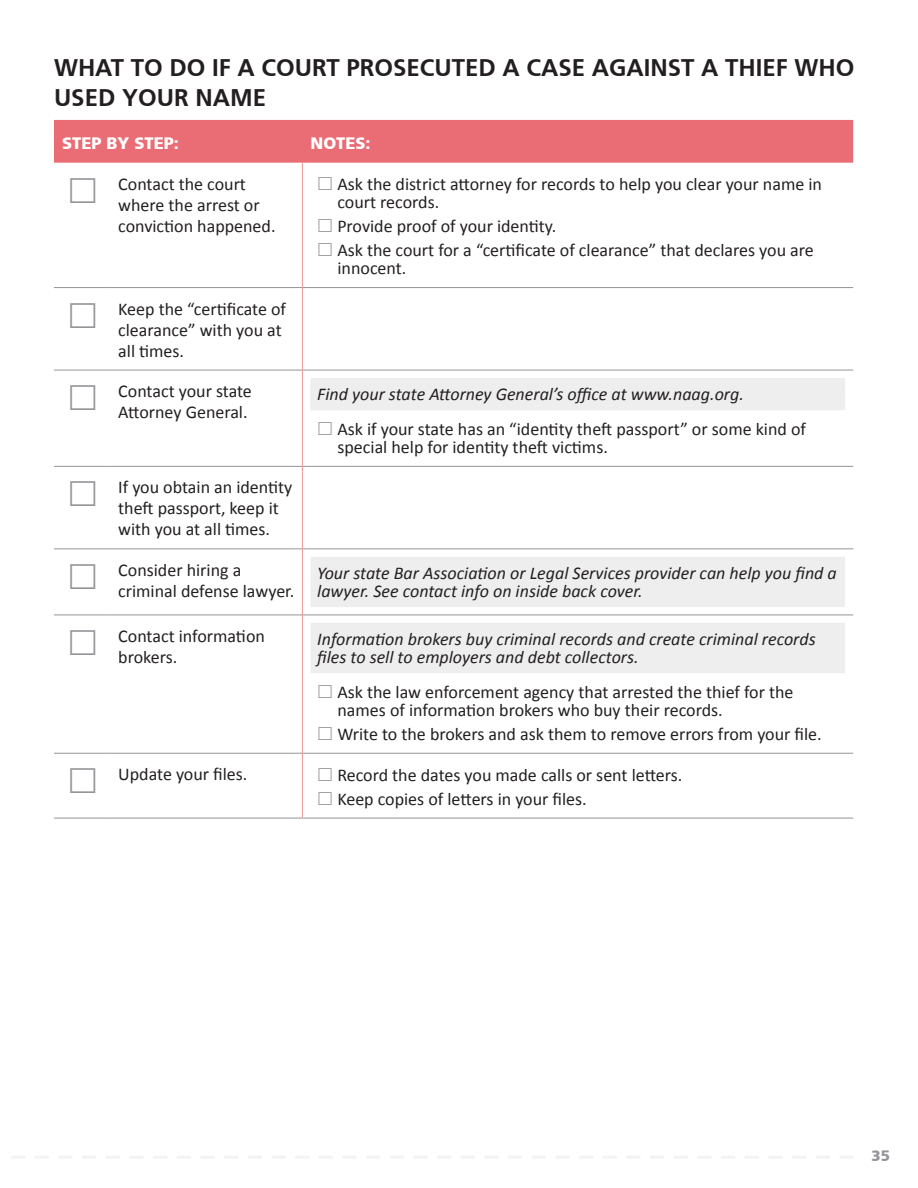
<style>
.page{position:relative;width:918px;height:1188px;background:#fff}
.page>*{position:absolute;margin:0;border:0;box-sizing:border-box;transform-origin:0 0}
.t1{font:700 24px/30px "Frutiger";color:#231f20}
.t2{font:18px/21px "Calibri";color:#231f20}
.t3{font:italic 18px/18px "Calibri";color:#231f20}
.t4{font:16.5px "Frutiger B Lack";color:#fff}
.t5{font:15px "Frutiger B Lack";color:#939598}
</style>
<div class="page">
<svg style="left:12px;top:1156px;width:840px;height:2px"></svg>
<div style="left:54px;top:120px;width:799px;height:43px;background:#ea6d75"></div>
<hr style="left:54px;top:287px;width:56px;height:1px;background:#939598">
<hr style="left:110px;top:287px;width:192px;height:1px;background:#939598">
<hr style="left:303px;top:287px;width:550px;height:1px;background:#939598">
<hr style="left:54px;top:370px;width:56px;height:1px;background:#939598">
<hr style="left:110px;top:370px;width:192px;height:1px;background:#939598">
<hr style="left:303px;top:370px;width:550px;height:1px;background:#939598">
<hr style="left:54px;top:466px;width:56px;height:1px;background:#939598">
<hr style="left:110px;top:466px;width:192px;height:1px;background:#939598">
<hr style="left:303px;top:466px;width:550px;height:1px;background:#939598">
<hr style="left:54px;top:548px;width:56px;height:1px;background:#939598">
<hr style="left:110px;top:548px;width:192px;height:1px;background:#939598">
<hr style="left:303px;top:548px;width:550px;height:1px;background:#939598">
<hr style="left:54px;top:615px;width:56px;height:1px;background:#939598">
<hr style="left:110px;top:615px;width:192px;height:1px;background:#939598">
<hr style="left:303px;top:615px;width:550px;height:1px;background:#939598">
<hr style="left:54px;top:753px;width:56px;height:1px;background:#939598">
<hr style="left:110px;top:753px;width:192px;height:1px;background:#939598">
<hr style="left:303px;top:753px;width:550px;height:1px;background:#939598">
<hr style="left:54px;top:818px;width:56px;height:1px;background:#939598">
<hr style="left:110px;top:818px;width:192px;height:1px;background:#939598">
<hr style="left:302px;top:818px;width:551px;height:1px;background:#939598">
<hr style="left:302px;top:163px;width:1px;height:125px;background:#f09494">
<hr style="left:302px;top:288px;width:1px;height:82px;background:#f09494">
<hr style="left:302px;top:370px;width:1px;height:96px;background:#f09494">
<hr style="left:302px;top:466px;width:1px;height:83px;background:#f09494">
<hr style="left:302px;top:549px;width:1px;height:66px;background:#f09494">
<hr style="left:302px;top:615px;width:1px;height:138px;background:#f09494">
<hr style="left:302px;top:753px;width:1px;height:65px;background:#f09494">
<div style="left:310px;top:378px;width:535px;height:29px;background:#eeeeef"></div>
<div style="left:310px;top:386px;width:535px;height:24px;background:#eeeeef"></div>
<div style="left:310px;top:557px;width:535px;height:28px;background:#eeeeef"></div>
<div style="left:310px;top:583px;width:535px;height:24px;background:#eeeeef"></div>
<div style="left:310px;top:623px;width:535px;height:28px;background:#eeeeef"></div>
<div style="left:310px;top:649px;width:535px;height:24px;background:#eeeeef"></div>
<h1 class="t1" style="left:54px;top:53px;width:802px">WHAT TO DO IF A COURT PROSECUTED A CASE AGAINST A THI EF WH O<br>USED YOUR NAME</h1>
<p class="t4" style="left:62px;top:133px;width:118px">Step by Step:</p>
<p class="t4" style="left:311px;top:133px;width:25px">NOTE</p>
<p class="t4" style="left:355px;top:133px;width:17px">S:</p>
<p class="t2" style="left:118px;top:173px;width:159px">Contact the court where the arrest or conviction happened.</p>
<p class="t2" style="left:337px;top:175px;width:486px;line-height:18px">Ask the district attorney for records to help you clear your name in court records.</p>
<p class="t2" style="left:337px;top:214px;width:478px;line-height:24px">Provide proof of your identity.<br>Ask the court for a “certificate of clearance” that declares you are</p>
<p class="t2" style="left:338px;top:258px;width:70px">innocent.</p>
<p class="t2" style="left:118px;top:298px;width:169px">Keep the “certificate of clearance” with you at all times.</p>
<p class="t2" style="left:118px;top:381px;width:135px">Contact your state<br>Attorney General.</p>
<p class="t3" style="left:317px;top:384px;width:428px">Find your state Attorney General’s office at www.naag.org.</p>
<p class="t2" style="left:337px;top:420px;width:470px;line-height:18px">Ask if your state has an “identity theft passport” or some kind of special help for identity theft victims.</p>
<p class="t2" style="left:118px;top:477px;width:176px">If you obtain an identity theft passport, keep it with you at all times.</p>
<p class="t2" style="left:118px;top:559px;width:178px">Consider hiring a criminal defense lawyer.</p>
<p class="t3" style="left:317px;top:563px;width:521px">Your state Bar Association or Legal Services provider can help you find a lawyer. See contact info on inside back cover.</p>
<p class="t2" style="left:118px;top:626px;width:148px">Contact information brokers.</p>
<p class="t3" style="left:317px;top:629px;width:500px">Information brokers buy criminal records and create criminal records files to sell to employers and debt collectors.</p>
<p class="t2" style="left:337px;top:683px;width:458px;line-height:18px">Ask the law enforcement agency that arrested the thief for the names of information brokers who buy their records.</p>
<p class="t2" style="left:337px;top:723px;width:486px">Write to the brokers and ask them to remove errors from your file.</p>
<p class="t2" style="left:118px;top:764px;width:131px">Update your files.</p>
<p class="t2" style="left:337px;top:763px;width:347px;line-height:24px">Record the dates you made calls or sent letters.<br>Keep copies of letters in your files.</p>
<p class="t5" style="left:872px;top:1147px;width:20px">35</p>
</div>
